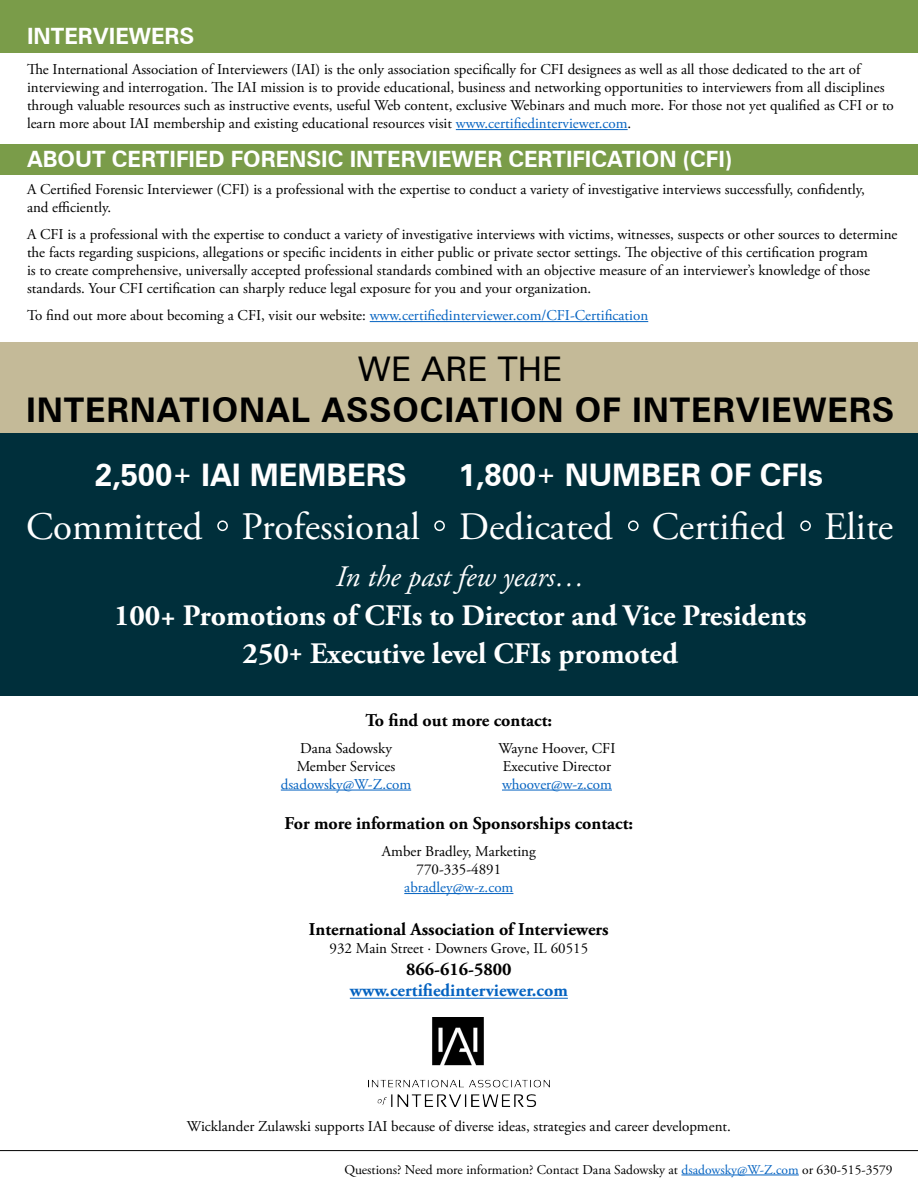
<style>
.page{position:relative;width:918px;height:1188px;background:#fff}
.page>*{position:absolute;margin:0;border:0;box-sizing:border-box;transform-origin:0 0}
.t1{font:39px "Adobe Garamond Pro";color:#fff}
.t2{font:700 34.05px "Zurich BT";letter-spacing:.025em;color:#000}
.t3{font:34.05px "Zurich BT";color:#000}
.t4{font:700 31.2px "Zurich BT";color:#fff}
.t5{font:700 29.7px/38.7px "Adobe Garamond Pro";color:#fff;text-align:center}
.t6{font:italic 29.7px "Adobe Garamond Pro";color:#fff}
.t7{font:700 22.5px "Zurich BT";color:#fff}
.t8{font:700 18px "Adobe Garamond Pro";color:#000}
.t9{font:700 18px "Adobe Garamond Pro";color:#0563c1}
.t10{font:15px/18px "Adobe Garamond Pro";color:#000}
.t11{font:15px "Adobe Garamond Pro";color:#0563c1}
.t12{font:13.5px "Adobe Garamond Pro";color:#000}
.s1{color:#0563c1}
.s2{font-size:24px}
.s3{font-size:27px}
</style>
<div class="page">
<hr style="left:0;top:1150px;width:918px;height:1px;background:#000">
<hr style="left:681px;top:1175px;width:118px;height:1px;background:#0563c1">
<div style="left:0;top:144px;width:918px;height:30px;background:#7a9c49"></div>
<div style="left:0;top:0;width:918px;height:52px;background:#7a9c49"></div>
<hr style="left:404px;top:893px;width:109px;height:1px;background:#0563c1">
<hr style="left:350px;top:998px;width:218px;height:1px;background:#0563c1">
<img style="left:371px;top:1018px;width:178px;height:89px">
<hr style="left:456px;top:129px;width:172px;height:1px;background:#0563c1">
<hr style="left:370px;top:321px;width:278px;height:1px;background:#0563c1">
<div style="left:0;top:342px;width:918px;height:333px;background:#c4ba98"></div>
<div style="left:0;top:433px;width:918px;height:263px;background:#002f3b"></div>
<div style="left:217px;top:520px;width:11px;height:11px;border:2px solid #fff;border-radius:50%"></div>
<div style="left:434px;top:520px;width:11px;height:11px;border:2px solid #fff;border-radius:50%"></div>
<div style="left:628px;top:520px;width:11px;height:11px;border:2px solid #fff;border-radius:50%"></div>
<div style="left:800px;top:520px;width:11px;height:11px;border:2px solid #fff;border-radius:50%"></div>
<hr style="left:502px;top:790px;width:110px;height:1px;background:#0563c1">
<hr style="left:281px;top:790px;width:130px;height:1px;background:#0563c1">
<h3 class="t7" style="left:27px;top:22px;width:169px">INTERVIEWERS</h3>
<p class="t10" style="left:27px;top:61px;width:868px">The International Association of Interviewers (IAI) is the only association specifically for CFI designees as well as all those dedicated to the art of interviewing and interrogation. The IAI mission is to provide educational, business and networking opportunities to interviewers from all disciplines through valuable resources such as instructive events, useful Web content, exclusive Webinars and much more. For those not yet qualified as CFI or to learn more about IAI membership and existing educational resources visit <span class="s1">www.certifiedinterviewer.com</span>.</p>
<h3 class="t7" style="left:27px;top:145px;width:707px">ABOUT CERTIFIED FORENSIC INTERVIEWER CERTIFICATION (CFI)</h3>
<p class="t10" style="left:27px;top:181px;width:839px">A Certified Forensic Interviewer (CFI) is a professional with the expertise to conduct a variety of investigative interviews successfully, confidently, and efficiently.</p>
<p class="t10" style="left:27px;top:226px;width:872px">A CFI is a professional with the expertise to conduct a variety of investigative interviews with victims, witnesses, suspects or other sources to determine the facts regarding suspicions, allegations or specific incidents in either public or private sector settings. The objective of this certification program<br>is to create comprehensive, universally accepted professional standards combined with an objective measure of an interviewer’s knowledge of those standards. Your CFI certification can sharply reduce legal exposure for you and your organization.</p>
<p class="t10" style="left:27px;top:307px;width:623px">To find out more about becoming a CFI, visit our website: <span class="s1">www.certifiedinterviewer.com/CFI-Certification</span></p>
<h2 class="t3" style="left:358px;top:348px;width:206px">WE ARE THE</h2>
<h2 class="t2" style="left:26px;top:389px;width:870px">INTERNATIONAL ASSOCIATION OF INTERVIEWERS</h2>
<h3 class="t4" style="left:95px;top:456px;width:313px">2,500<span class="s2">+</span> IAI MEMBERS</h3>
<h3 class="t4" style="left:459px;top:456px;width:366px">1,800<span class="s2">+</span> NUMBER OF CFIs</h3>
<h1 class="t1" style="left:26px;top:503px;width:869px">Committed Professional Dedicated Certified Elite</h1>
<h3 class="t6" style="left:336px;top:559px;width:250px">In the past few years…</h3>
<h3 class="t5" style="left:114px;top:597px;width:694px">100+ Promotions of CFIs to Director and Vice Presidents<br>250<span class="s3">+</span> Executive level CFIs promoted</h3>
<p class="t8" style="left:365px;top:710px;width:188px">To find out more contact:</p>
<p class="t10" style="left:297px;top:739px;width:100px">Dana Sadowsky<br>Member Services</p>
<p class="t11" style="left:281px;top:775px;width:132px">dsadowsky@W-Z.com</p>
<p class="t10" style="left:499px;top:739px;width:118px">Wayne Hoover, CFI<br>Executive Director</p>
<p class="t11" style="left:502px;top:775px;width:111px">whoover@w-z.com</p>
<p class="t8" style="left:285px;top:813px;width:350px">For more information on Sponsorships contact:</p>
<p class="t10" style="left:382px;top:843px;width:155px;text-align:center">Amber Bradley, Marketing<br>770-335-4891</p>
<p class="t11" style="left:404px;top:878px;width:111px">abradley@w-z.com</p>
<p class="t8" style="left:309px;top:919px;width:301px">International Association of Interviewers</p>
<p class="t10" style="left:330px;top:940px;width:260px">932 Main Street . Downers Grove, IL 60515</p>
<p class="t8" style="left:406px;top:959px;width:107px">866-616-5800</p>
<p class="t9" style="left:350px;top:980px;width:220px">www.certifiedinterviewer.com</p>
<p class="t10" style="left:187px;top:1118px;width:546px">Wicklander Zulawski supports IAI because of diverse ideas, strategies and career development.</p>
<p class="t12" style="left:344px;top:1161px;width:550px">Questions? Need more information? Contact Dana Sadowsky at <span class="s1">dsadowsky@W-Z.com</span> or 630-515-3579</p>
</div>
